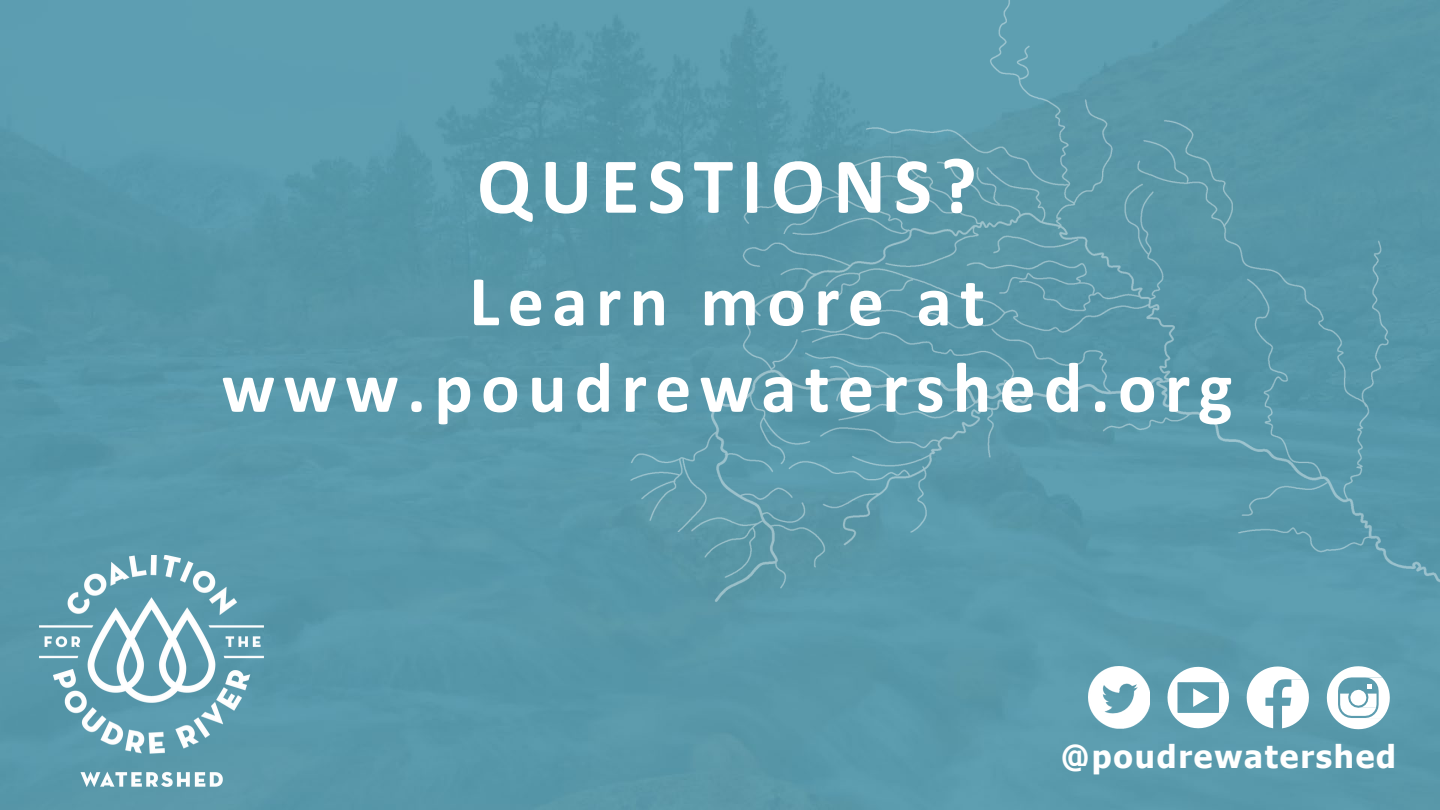
<style>
.page{position:relative;width:1440px;height:810px;background:#5898aa}
.page>*{position:absolute;margin:0;border:0;box-sizing:border-box;transform-origin:0 0}
.t1{font:700 80px "Calibri";letter-spacing:.1em;color:#fff}
.t2{font:700 72px/86.4px "Calibri";letter-spacing:.115em;color:#fff;text-align:center}
.t3{font:700 31.6px "Tahoma";letter-spacing:.055em;color:#fff}
</style>
<div class="page">
<div style="left:601px;top:0;width:839px;height:729px;background:#5998a9"></div>
<svg style="left:1247px;top:666px;width:62px;height:62px"></svg>
<svg style="left:1327px;top:666px;width:63px;height:63px"></svg>
<svg style="left:1167px;top:667px;width:62px;height:61px"></svg>
<img style="left:1088px;top:667px;width:62px;height:62px">
<img style="left:39px;top:555px;width:225px;height:232px">
<h2 class="t1" style="left:477px;top:130px;width:502px">QUESTIONS?</h2>
<h2 class="t2" style="left:222px;top:257px;width:1013px">Learn more at www.poudrewatershed.org</h2>
<p class="t3" style="left:1061px;top:734px;width:337px">@poudrewatershed</p>
</div>
